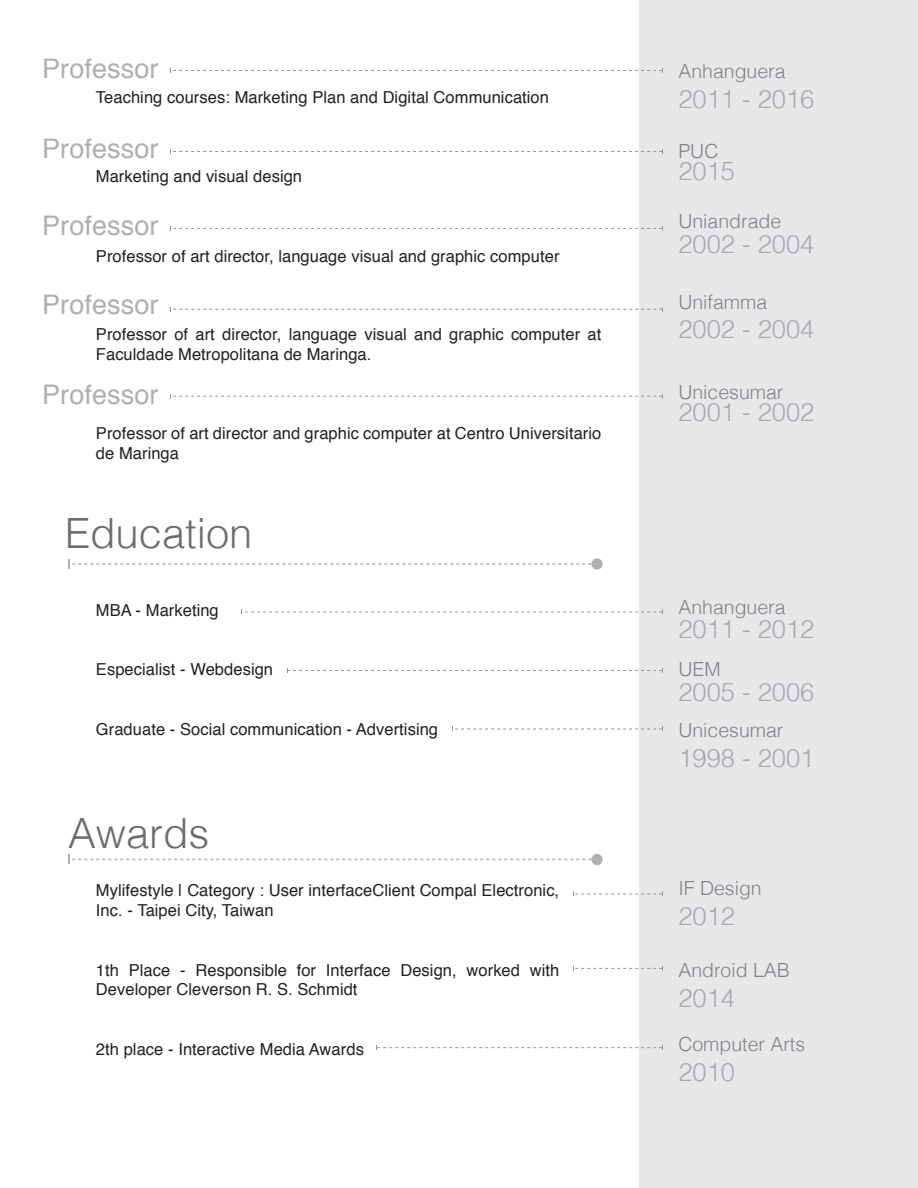
<style>
.page{position:relative;width:918px;height:1188px;background:#fff}
.page>*{position:absolute;margin:0;border:0;box-sizing:border-box;transform-origin:0 0}
.t1{font:300 41.7px "Helvetica";color:#6c6d70}
.t2{font:27px "Helvetica";letter-spacing:.005em;color:#afafaf}
.t3{font:300 25.5px "Helvetica";color:#a8a9ad}
.t4{font:300 19.5px "Helvetica";color:#808285}
.t5{font:16.5px/19.8px "Helvetica";letter-spacing:.005em;color:#231f20}
</style>
<div class="page">
<div style="left:639px;top:0;width:279px;height:1188px;background:#e6e7e9"></div>
<svg style="left:170px;top:68px;width:493px;height:5px"></svg>
<svg style="left:170px;top:149px;width:493px;height:5px"></svg>
<svg style="left:170px;top:226px;width:493px;height:5px"></svg>
<svg style="left:170px;top:307px;width:493px;height:5px"></svg>
<svg style="left:170px;top:394px;width:493px;height:5px"></svg>
<svg style="left:241px;top:610px;width:422px;height:4px"></svg>
<svg style="left:288px;top:668px;width:375px;height:5px"></svg>
<svg style="left:452px;top:727px;width:211px;height:4px"></svg>
<svg style="left:575px;top:892px;width:88px;height:4px"></svg>
<svg style="left:575px;top:966px;width:88px;height:5px"></svg>
<svg style="left:376px;top:1045px;width:287px;height:5px"></svg>
<div style="left:591px;top:558px;width:12px;height:12px;background:#afafaf;border-radius:50%"></div>
<svg style="left:68px;top:559px;width:526px;height:10px"></svg>
<div style="left:591px;top:854px;width:12px;height:11px;background:#afafaf;border-radius:50%"></div>
<svg style="left:68px;top:855px;width:526px;height:9px"></svg>
<h2 class="t2" style="left:42px;top:48px;width:118px">Professor</h2>
<p class="t5" style="left:96px;top:88px;width:455px">Teaching courses: Marketing Plan and Digital Communication</p>
<h2 class="t2" style="left:42px;top:128px;width:118px">Professor</h2>
<p class="t5" style="left:96px;top:167px;width:208px">Marketing and visual design</p>
<h2 class="t2" style="left:42px;top:204px;width:118px">Professor</h2>
<p class="t5" style="left:96px;top:246px;width:465px">Professor of art director, language visual and graphic computer</p>
<h2 class="t2" style="left:42px;top:284px;width:118px">Professor</h2>
<p class="t5" style="left:96px;top:325px;width:507px">Professor of art director, language visual and graphic computer at<br>Faculdade Metropolitana de Maringa.</p>
<h2 class="t2" style="left:42px;top:374px;width:118px">Professor</h2>
<p class="t5" style="left:96px;top:424px;width:507px">Professor of art director and graphic computer at Centro Universitario de Maringa</p>
<h1 class="t1" style="left:65px;top:498px;width:189px">Education</h1>
<p class="t5" style="left:96px;top:601px;width:124px">MBA - Marketing</p>
<p class="t5" style="left:96px;top:660px;width:179px">Especialist - Webdesign</p>
<p class="t5" style="left:96px;top:720px;width:344px">Graduate - Social communication - Advertising</p>
<h1 class="t1" style="left:68px;top:798px;width:143px">Awards</h1>
<p class="t5" style="left:96px;top:881px;width:465px">Mylifestyle | Category : User interfaceClient Compal Electronic,<br>Inc. - Taipei City, Taiwan</p>
<p class="t5" style="left:96px;top:960px;width:465px">1th Place - Responsible for Interface Design, worked with<br>Developer Cleverson R. S. Schmidt</p>
<p class="t5" style="left:96px;top:1040px;width:269px">2th place - Interactive Media Awards</p>
<p class="t4" style="left:678px;top:54px;width:109px">Anhanguera</p>
<h3 class="t3" style="left:678px;top:77px;width:138px">2011 - 2016</h3>
<p class="t4" style="left:678px;top:134px;width:42px">PUC</p>
<h3 class="t3" style="left:678px;top:149px;width:58px">2015</h3>
<p class="t4" style="left:678px;top:205px;width:104px">Uniandrade</p>
<h3 class="t3" style="left:678px;top:223px;width:138px">2002 - 2004</h3>
<p class="t4" style="left:678px;top:286px;width:90px">Unifamma</p>
<h3 class="t3" style="left:678px;top:307px;width:138px">2002 - 2004</h3>
<p class="t4" style="left:678px;top:375px;width:107px">Unicesumar</p>
<h3 class="t3" style="left:678px;top:391px;width:138px">2001 - 2002</h3>
<p class="t4" style="left:678px;top:590px;width:109px">Anhanguera</p>
<h3 class="t3" style="left:678px;top:607px;width:138px">2011 - 2012</h3>
<p class="t4" style="left:678px;top:652px;width:44px">UEM</p>
<h3 class="t3" style="left:678px;top:670px;width:138px">2005 - 2006</h3>
<p class="t4" style="left:678px;top:714px;width:107px">Unicesumar</p>
<h3 class="t3" style="left:678px;top:737px;width:138px">1998 - 2001</h3>
<p class="t4" style="left:678px;top:871px;width:85px">IF Design</p>
<h3 class="t3" style="left:678px;top:894px;width:58px">2012</h3>
<p class="t4" style="left:678px;top:953px;width:113px">Android LAB</p>
<h3 class="t3" style="left:678px;top:976px;width:58px">2014</h3>
<p class="t4" style="left:678px;top:1027px;width:128px">Computer Arts</p>
<h3 class="t3" style="left:678px;top:1050px;width:58px">2010</h3>
</div>
